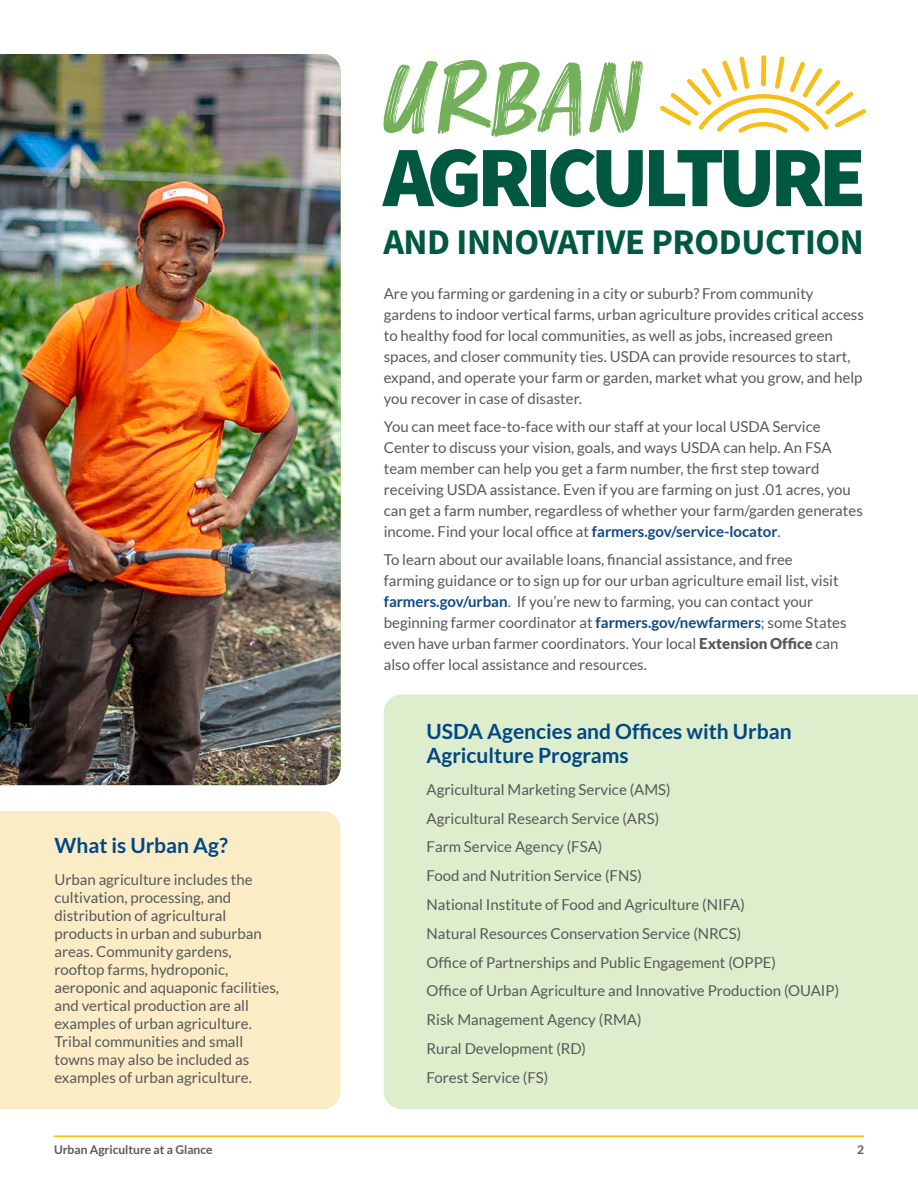
<style>
.page{position:relative;width:918px;height:1188px;background:#fff}
.page>*{position:absolute;margin:0;border:0;box-sizing:border-box;transform-origin:0 0}
.Logo-Urban{font:italic 92.4px "Smoothy";letter-spacing:-.015em;color:#73b059;scale:1.25 1}
.Logo-Agriculture{font:86.25px "Source Sans Variable";letter-spacing:-.07em;color:#005840}
.Logo-Innovative{font:36.3px "Source Sans Variable";letter-spacing:-.01em;color:#005840}
.H3_Subhead{font:700 21px/24px "Lato";color:#004785}
.Body_Text_12pt_main{font:15px/21px "Lato";color:#57585a}
.Body_text_10pt{font:15px/18px "Lato";color:#57585a}
.t1{font:700 12px "Lato";color:#57585a}
.s1{font-weight:700;color:#104985}
.s2{font-weight:900}
</style>
<div class="page">
<hr style="left:54px;top:1136px;width:810px;height:1px;background:#f5be16">
<svg style="left:660px;top:56px;width:206px;height:77px"></svg>
<div style="left:0;top:811px;width:341px;height:298px;background:#fbecc5"></div>
<div style="left:384px;top:694px;width:534px;height:415px;background:#deedcc"></div>
<img style="left:0;top:54px;width:341px;height:731px">
<p class="Logo-Urban" style="left:376px;top:33px;width:214px">URBAN</p>
<p class="Logo-Agriculture" style="left:383px;top:125px;width:485px">AGRICULTURE</p>
<p class="Logo-Innovative" style="left:383px;top:220px;width:482px">AND INNOVATIVE PRODUCTION</p>
<p class="H3_Subhead" style="left:54px;top:834px;width:175px">What is Urban Ag?</p>
<p class="Body_text_10pt" style="left:54px;top:870px;width:226px">Urban agriculture includes the cultivation, processing, and distribution of agricultural products in urban and suburban areas. Community gardens, rooftop farms, hydroponic, aeroponic and aquaponic facilities, and vertical production are all examples of urban agriculture.<br>Tribal communities and small towns may also be included as examples of urban agriculture.</p>
<p class="Body_Text_12pt_main" style="left:384px;top:283px;width:482px">Are you farming or gardening in a city or suburb? From community gardens to indoor vertical farms, urban agriculture provides critical access to healthy food for local communities, as well as jobs, increased green spaces, and closer community ties. USDA can provide resources to start, expand, and operate your farm or garden, market what you grow, and help you recover in case of disaster.</p>
<p class="Body_Text_12pt_main" style="left:384px;top:416px;width:481px">You can meet face-to-face with our staff at your local USDA Service Center to discuss your vision, goals, and ways USDA can help. An FSA team member can help you get a farm number, the first step toward receiving USDA assistance. Even if you are farming on just .01 acres, you can get a farm number, regardless of whether your farm/garden generates income. Find your local office at <span class="s1">farmers.gov/service-locator</span>.</p>
<p class="Body_Text_12pt_main" style="left:384px;top:549px;width:464px">To learn about our available loans, financial assistance, and free farming guidance or to sign up for our urban agriculture email list, visit <span class="s1">farmers.gov/urban</span>. If you’re new to farming, you can contact your beginning farmer coordinator at <span class="s1">farmers.gov/newfarmers</span>; some States even have urban farmer coordinators. Your local <span class="s2">Extension Office</span> can also offer local assistance and resources.</p>
<p class="H3_Subhead" style="left:427px;top:719px;width:367px">USDA Agencies and Offices with Urban<br>Agriculture Programs</p>
<p class="Body_text_10pt" style="left:427px;top:780px;width:246px">Agricultural Marketing Service (AMS)</p>
<p class="Body_text_10pt" style="left:427px;top:809px;width:234px">Agricultural Research Service (ARS)</p>
<p class="Body_text_10pt" style="left:427px;top:838px;width:177px">Farm Service Agency (FSA)</p>
<p class="Body_text_10pt" style="left:427px;top:867px;width:217px">Food and Nutrition Service (FNS)</p>
<p class="Body_text_10pt" style="left:427px;top:895px;width:320px">National Institute of Food and Agriculture (NIFA)</p>
<p class="Body_text_10pt" style="left:427px;top:924px;width:316px">Natural Resources Conservation Service (NRCS)</p>
<p class="Body_text_10pt" style="left:427px;top:953px;width:351px">Office of Partnerships and Public Engagement (OPPE)</p>
<p class="Body_text_10pt" style="left:427px;top:982px;width:414px">Office of Urban Agriculture and Innovative Production (OUAIP)</p>
<p class="Body_text_10pt" style="left:427px;top:1011px;width:216px">Risk Management Agency (RMA)</p>
<p class="Body_text_10pt" style="left:427px;top:1039px;width:161px">Rural Development (RD)</p>
<p class="Body_text_10pt" style="left:427px;top:1068px;width:123px">Forest Service (FS)</p>
<p class="t1" style="left:54px;top:1143px;width:160px">Urban Agriculture at a Glance</p>
<p class="t1" style="left:857px;top:1143px;width:8px">2</p>
</div>
